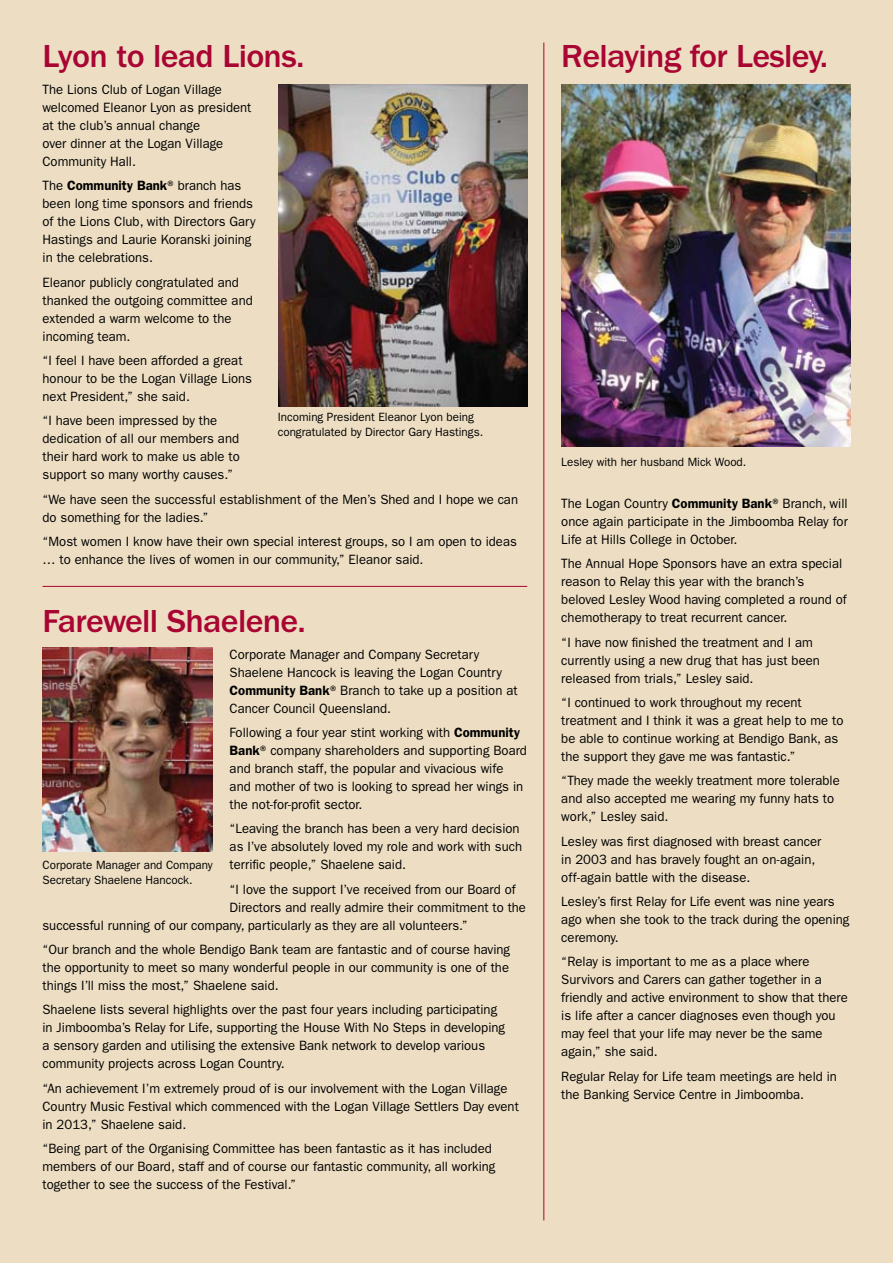
<style>
.page{position:relative;width:893px;height:1263px;background:#eddec3}
.page>*{position:absolute;margin:0;border:0;box-sizing:border-box;transform-origin:0 0}
.t1{font:500 33px "Franklin Gothic";letter-spacing:-.02em;color:#a90533}
.t2{font:13.5px/18px "Franklin Gothic";color:#000}
.t3{font:12px/15px "Franklin Gothic";color:#000}
.s1{font-weight:600}
</style>
<div class="page">
<img style="left:561px;top:84px;width:289px;height:363px">
<img style="left:279px;top:84px;width:248px;height:322px">
<img style="left:43px;top:647px;width:170px;height:205px">
<hr style="left:543px;top:43px;width:1px;height:1177px;background:#a90533">
<hr style="left:43px;top:586px;width:484px;height:1px;background:#a90533">
<h1 class="t1" style="left:43px;top:38px;width:263px">Lyon to lead Lions.</h1>
<p class="t2" style="left:43px;top:80px;width:210px">The Lions Club of Logan Village welcomed Eleanor Lyon as president at the club’s annual change<br>over dinner at the Logan Village<br>Community Hall.</p>
<p class="t2" style="left:43px;top:177px;width:215px">The <span class="s1">Community Bank</span>® branch has been long time sponsors and friends of the Lions Club, with Directors Gary<br>Hastings and Laurie Koranski joining in the celebrations.</p>
<p class="t2" style="left:43px;top:273px;width:212px">Eleanor publicly congratulated and thanked the outgoing committee and extended a warm welcome to the incoming team.</p>
<p class="t2" style="left:43px;top:351px;width:211px">“I feel I have been afforded a great honour to be the Logan Village Lions next President,” she said.</p>
<p class="t2" style="left:43px;top:412px;width:199px">“I have been impressed by the dedication of all our members and their hard work to make us able to support so many worthy causes.”</p>
<p class="t2" style="left:43px;top:490px;width:477px">“We have seen the successful establishment of the Men’s Shed and I hope we can do something for the ladies.”</p>
<p class="t2" style="left:43px;top:533px;width:476px">“Most women I know have their own special interest groups, so I am open to ideas … to enhance the lives of women in our community,” Eleanor said.</p>
<p class="t3" style="left:278px;top:410px;width:207px">Incoming President Eleanor Lyon being congratulated by Director Gary Hastings.</p>
<h1 class="t1" style="left:43px;top:603px;width:265px">Farewell Shaelene.</h1>
<p class="t2" style="left:230px;top:645px;width:289px">Corporate Manager and Company Secretary Shaelene Hancock is leaving the Logan Country <span class="s1">Community Bank</span>® Branch to take up a position at Cancer Council Queensland.</p>
<p class="t2" style="left:230px;top:723px;width:299px">Following a four year stint working with <span class="s1">Community Bank</span>® company shareholders and supporting Board and branch staff, the popular and vivacious wife and mother of two is looking to spread her wings in the not-for-profit sector.</p>
<p class="t2" style="left:230px;top:820px;width:294px">“Leaving the branch has been a very hard decision as I’ve absolutely loved my role and work with such terrific people,” Shaelene said.</p>
<p class="t2" style="left:230px;top:880px;width:288px">“I love the support I’ve received from our Board of</p>
<p class="t2" style="left:230px;top:898px;width:298px">Directors and really admire their commitment to the</p>
<p class="t2" style="left:43px;top:916px;width:427px">successful running of our company, particularly as they are all volunteers.”</p>
<p class="t2" style="left:43px;top:940px;width:469px;text-align:justify">“Our branch and the whole Bendigo Bank team are fantastic and of course having the opportunity to meet so many wonderful people in our community is one of the things I’ll miss the most,” Shaelene said.</p>
<p class="t2" style="left:43px;top:1001px;width:464px">Shaelene lists several highlights over the past four years including participating in Jimboomba’s Relay for Life, supporting the House With No Steps in developing a sensory garden and utilising the extensive Bank network to develop various community projects across Logan Country.</p>
<p class="t2" style="left:43px;top:1079px;width:478px">“An achievement I’m extremely proud of is our involvement with the Logan Village<br>Country Music Festival which commenced with the Logan Village Settlers Day event in 2013,” Shaelene said.</p>
<p class="t2" style="left:43px;top:1140px;width:454px">“Being part of the Organising Committee has been fantastic as it has included members of our Board, staff and of course our fantastic community, all working together to see the success of the Festival.”</p>
<p class="t3" style="left:43px;top:857px;width:172px">Corporate Manager and Company<br>Secretary Shaelene Hancock.</p>
<h1 class="t1" style="left:561px;top:38px;width:268px">Relaying for Lesley.</h1>
<p class="t3" style="left:561px;top:455px;width:187px">Lesley with her husband Mick Wood.</p>
<p class="t2" style="left:561px;top:494px;width:288px;text-align:justify">The Logan Country <span class="s1">Community Bank</span>® Branch, will once again participate in the Jimboomba Relay for Life at Hills College in October.</p>
<p class="t2" style="left:561px;top:555px;width:287px">The Annual Hope Sponsors have an extra special reason to Relay this year with the branch’s beloved Lesley Wood having completed a round of chemotherapy to treat recurrent cancer.</p>
<p class="t2" style="left:561px;top:633px;width:260px">“I have now finished the treatment and I am currently using a new drug that has just been released from trials,” Lesley said.</p>
<p class="t2" style="left:561px;top:693px;width:284px">“I continued to work throughout my recent treatment and I think it was a great help to me to be able to continue working at Bendigo Bank, as the support they gave me was fantastic.”</p>
<p class="t2" style="left:561px;top:772px;width:280px">“They made the weekly treatment more tolerable and also accepted me wearing my funny hats to work,” Lesley said.</p>
<p class="t2" style="left:561px;top:832px;width:262px">Lesley was first diagnosed with breast cancer in 2003 and has bravely fought an on-again, off-again battle with the disease.</p>
<p class="t2" style="left:561px;top:893px;width:290px">Lesley’s first Relay for Life event was nine years ago when she took to the track during the opening ceremony.</p>
<p class="t2" style="left:561px;top:953px;width:288px">“Relay is important to me as a place where Survivors and Carers can gather together in a friendly and active environment to show that there is life after a cancer diagnoses even though you may feel that your life may never be the same again,” she said.</p>
<p class="t2" style="left:561px;top:1067px;width:277px">Regular Relay for Life team meetings are held in the Banking Service Centre in Jimboomba.</p>
</div>
